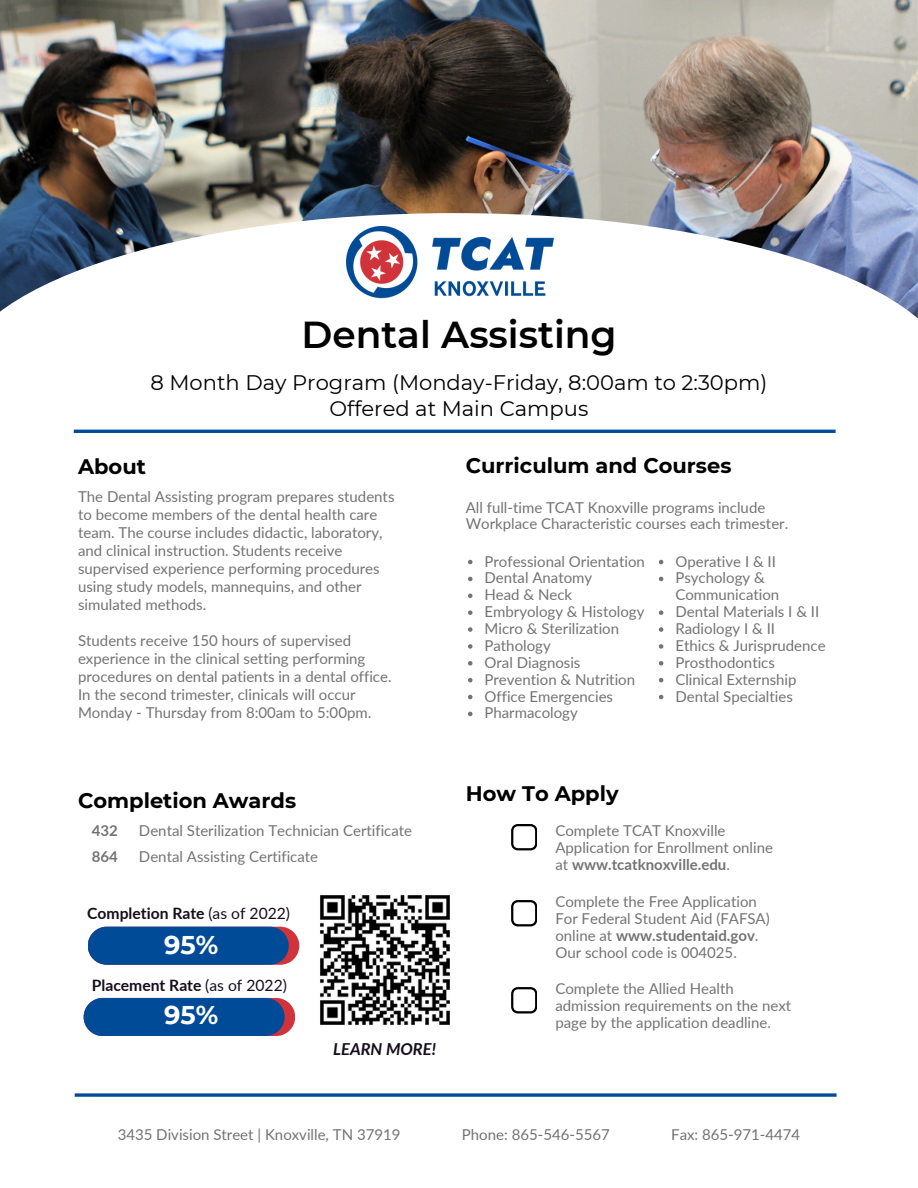
<style>
.page{position:relative;width:918px;height:1188px;background:#fff}
.page>*{position:absolute;margin:0;border:0;box-sizing:border-box;transform-origin:0 0}
.t1{font:600 37.5px "Montserrat";color:#000}
.t2{font:700 25.65px "Montserrat";color:#fff}
.t3{font:21px "Montserrat";color:#000}
.t4{font:700 21px "Montserrat";color:#000}
.t5{font:italic 700 16.5px "Lato";color:#160e1b}
.t6{font:700 15.75px "Lato";color:#160e1b}
.t7{font:15px/18px "Lato";color:#737373}
.t8{font:700 15px/25.8px "Lato";color:#737373}
.s1{font-weight:700}
.s2{font-weight:400}
</style>
<div class="page">
<img style="left:0;top:0;width:918px;height:213px">
<svg style="left:0;top:213px;width:918px;height:220px"></svg>
<svg style="left:511px;top:824px;width:26px;height:26px"></svg>
<hr style="left:74px;top:430px;width:762px;height:3px;background:#004b98">
<svg style="left:511px;top:900px;width:26px;height:26px"></svg>
<div style="left:88px;top:927px;width:211px;height:38px;background:#d0343a;border-radius:19px"></div>
<div style="left:88px;top:927px;width:201px;height:38px;background:#004b98;border-radius:19px"></div>
<div style="left:84px;top:998px;width:211px;height:38px;background:#d0343a;border-radius:19px"></div>
<div style="left:84px;top:998px;width:201px;height:38px;background:#004b98;border-radius:19px"></div>
<svg style="left:75px;top:1093px;width:762px;height:4px;background:#2766a7"></svg>
<img style="left:320px;top:895px;width:130px;height:130px">
<svg style="left:511px;top:987px;width:26px;height:26px"></svg>
<svg style="left:468px;top:560px;width:4px;height:4px"></svg>
<svg style="left:468px;top:577px;width:4px;height:4px"></svg>
<svg style="left:468px;top:594px;width:4px;height:4px"></svg>
<svg style="left:468px;top:610px;width:4px;height:5px"></svg>
<svg style="left:468px;top:627px;width:4px;height:5px"></svg>
<svg style="left:468px;top:644px;width:4px;height:5px"></svg>
<svg style="left:468px;top:661px;width:4px;height:5px"></svg>
<svg style="left:468px;top:678px;width:4px;height:4px"></svg>
<svg style="left:468px;top:695px;width:4px;height:4px"></svg>
<svg style="left:468px;top:712px;width:4px;height:4px"></svg>
<svg style="left:659px;top:560px;width:4px;height:4px"></svg>
<svg style="left:659px;top:577px;width:4px;height:4px"></svg>
<svg style="left:659px;top:610px;width:4px;height:5px"></svg>
<svg style="left:659px;top:627px;width:4px;height:5px"></svg>
<svg style="left:659px;top:644px;width:4px;height:5px"></svg>
<svg style="left:659px;top:661px;width:4px;height:5px"></svg>
<svg style="left:659px;top:678px;width:4px;height:4px"></svg>
<svg style="left:659px;top:695px;width:4px;height:4px"></svg>
<img style="left:347px;top:226px;width:207px;height:75px">
<h4 class="t1" style="left:301px;top:312px;width:317px">Dental Assisting</h4>
<p class="t3" style="left:151px;top:370px;width:618px">8 Month Day Program (Monday-Friday, 8:00am to 2:30pm)</p>
<p class="t4" style="left:78px;top:454px;width:69px">About</p>
<h2 class="t3" style="left:330px;top:395px;width:260px">Offered at Main Campus</h2>
<h3 class="t4" style="left:466px;top:453px;width:267px">Curriculum and Courses</h3>
<p class="t7" style="left:78px;top:487px;width:318px">The Dental Assisting program prepares students to become members of the dental health care team. The course includes didactic, laboratory, and clinical instruction. Students receive supervised experience performing procedures using study models, mannequins, and other simulated methods.</p>
<p class="t7" style="left:78px;top:631px;width:315px">Students receive 150 hours of supervised experience in the clinical setting performing procedures on dental patients in a dental office.<br>In the second trimester, clinicals will occur Monday - Thursday from 8:00am to 5:00pm.</p>
<h4 class="t4" style="left:78px;top:788px;width:220px">Completion Awards</h4>
<p class="t7" style="left:466px;top:498px;width:301px">All full-time TCAT Knoxville programs include</p>
<p class="t7" style="left:466px;top:515px;width:324px">Workplace Characteristic courses each trimester.</p>
<p class="t7" style="left:484px;top:552px;width:162px">Professional Orientation</p>
<p class="t7" style="left:484px;top:569px;width:109px">Dental Anatomy</p>
<p class="t7" style="left:484px;top:585px;width:89px">Head &amp; Neck</p>
<p class="t7" style="left:484px;top:602px;width:161px">Embryology &amp; Histology</p>
<p class="t7" style="left:484px;top:619px;width:136px">Micro &amp; Sterilization</p>
<p class="t7" style="left:484px;top:636px;width:68px">Pathology</p>
<p class="t7" style="left:484px;top:653px;width:97px">Oral Diagnosis</p>
<p class="t7" style="left:484px;top:670px;width:152px">Prevention &amp; Nutrition</p>
<p class="t7" style="left:484px;top:687px;width:130px">Office Emergencies</p>
<p class="t7" style="left:484px;top:704px;width:95px">Pharmacology</p>
<h1 class="t4" style="left:466px;top:781px;width:154px">How To Apply</h1>
<p class="t7" style="left:675px;top:552px;width:102px">Operative I &amp; II</p>
<h5 class="t7" style="left:675px;top:569px;width:105px;line-height:16.8px">Psychology &amp;<br>Communication</h5>
<h3 class="t7" style="left:675px;top:602px;width:145px">Dental Materials I &amp; II</h3>
<p class="t7" style="left:675px;top:619px;width:101px">Radiology I &amp; II</p>
<p class="t7" style="left:675px;top:636px;width:152px">Ethics &amp; Jurisprudence</p>
<p class="t7" style="left:675px;top:653px;width:101px">Prosthodontics</p>
<p class="t7" style="left:675px;top:670px;width:123px">Clinical Externship</p>
<p class="t7" style="left:675px;top:687px;width:119px">Dental Specialties</p>
<p class="t8" style="left:92px;top:818px;width:28px">432<br>864</p>
<p class="t7" style="left:555px;top:821px;width:172px">Complete TCAT Knoxville</p>
<h3 class="t7" style="left:139px;top:822px;width:275px">Dental Sterilization Technician Certificate</h3>
<p class="t7" style="left:139px;top:847px;width:181px">Dental Assisting Certificate</p>
<p class="t7" style="left:555px;top:839px;width:219px;line-height:16.8px">Application for Enrollment online at <span class="s1">www.tcatknoxville.edu</span>.</p>
<p class="t7" style="left:555px;top:893px;width:216px;line-height:16.8px">Complete the Free Application<br>For Federal Student Aid (FAFSA)</p>
<p class="t8" style="left:555px;top:922px;width:205px"><span class="s2">online at</span> www.studentaid.gov<span class="s2">.</span></p>
<p class="t7" style="left:555px;top:943px;width:183px">Our school code is 004025.</p>
<h3 class="t6" style="left:87px;top:904px;width:204px">Completion Rate <span class="s2">(as of 2022)</span></h3>
<p class="t2" style="left:164px;top:929px;width:56px">95%</p>
<h6 class="t6" style="left:92px;top:975px;width:197px">Placement Rate <span class="s2">(as of 2022)</span></h6>
<p class="t2" style="left:164px;top:1000px;width:56px">95%</p>
<h2 class="t5" style="left:333px;top:1039px;width:104px">LEARN MORE!</h2>
<p class="t7" style="left:555px;top:980px;width:237px;line-height:16.8px">Complete the Allied Health admission requirements on the next page by the application deadline.</p>
<p class="t7" style="left:118px;top:1125px;width:284px">3435 Division Street | Knoxville, TN 37919</p>
<p class="t7" style="left:462px;top:1125px;width:149px">Phone: 865-546-5567</p>
<p class="t7" style="left:671px;top:1125px;width:131px">Fax: 865-971-4474</p>
</div>
